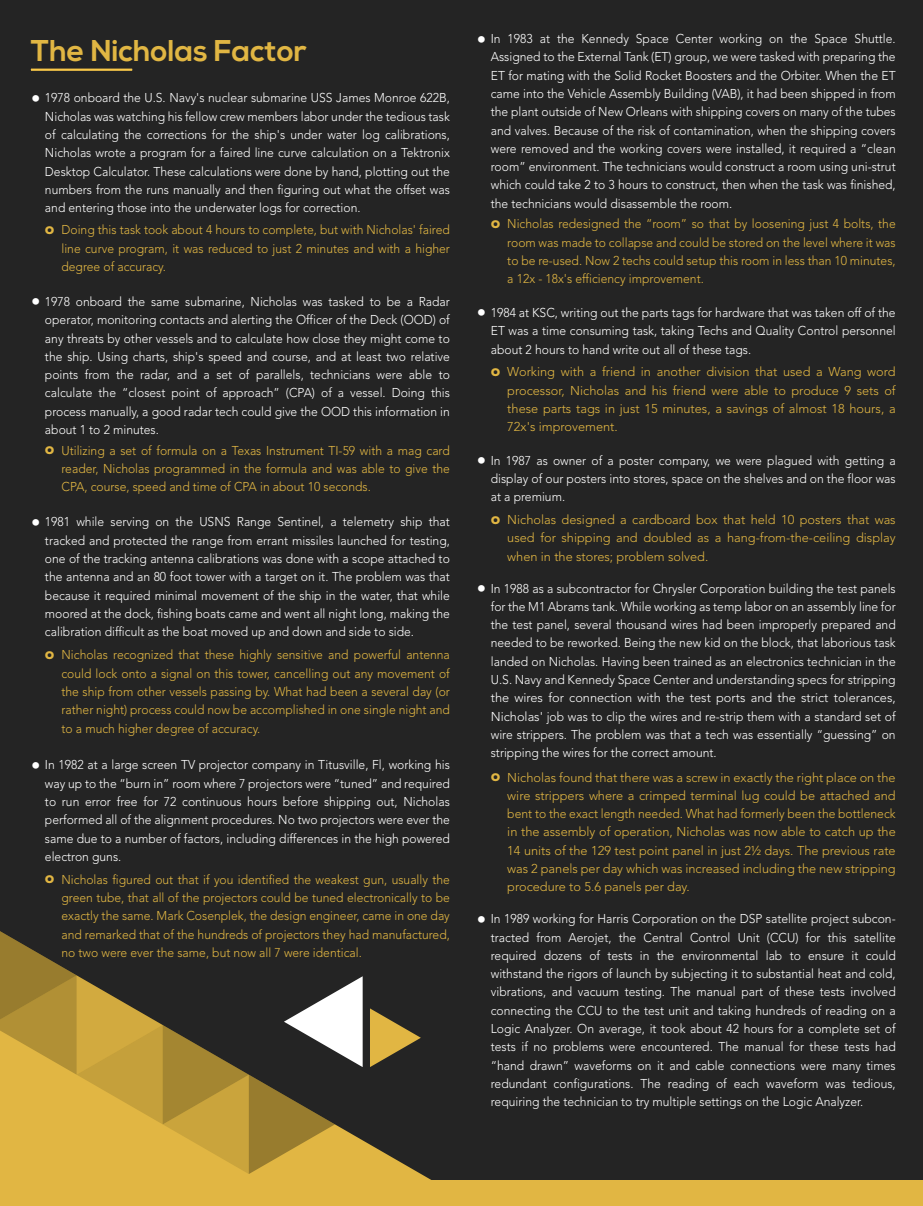
<style>
.page{position:relative;width:923px;height:1206px;background:#fff}
.page>*{position:absolute;margin:0;border:0;box-sizing:border-box;transform-origin:0 0}
.t1{font:700 30px "Nexa";color:#e1b643}
.t2{font:900 18.75px "Avenir";color:#fff}
.t3{font:900 15.75px "Avenir";color:#e1b643}
.t4{font:300 12.75px/18.3px "Avenir";color:#fff;text-align:justify;scale:.95 1}
.t5{font:300 12.75px/18.3px "Avenir";color:#e1b643;text-align:justify;scale:.95 1}
.t6{font:300 12.75px/18.3px "Avenir";color:#e1b643;text-align:justify}
</style>
<div class="page">
<div style="left:0;top:0;width:922px;height:1206px;background:#242424"></div>
<hr style="left:31px;top:69px;width:101px;height:2px;background:#f9c849">
<svg style="left:0;top:976px;width:431px;height:204px"></svg>
<svg style="left:0;top:931px;width:362px;height:243px"></svg>
<svg style="left:370px;top:1008px;width:50px;height:59px"></svg>
<div style="left:0;top:1180px;width:922px;height:26px;background:#e1b643"></div>
<h1 class="t1" style="left:31px;top:34px;width:277px">The Nicholas Factor</h1>
<p class="t4" style="left:45px;top:89px;width:427px">1978 onboard the U.S. Navy's nuclear submarine USS James Monroe 622B, Nicholas was watching his fellow crew members labor under the tedious task of calculating the corrections for the ship's under water log calibrations, Nicholas wrote a program for a faired line curve calculation on a Tektronix Desktop Calculator. These calculations were done by hand, plotting out the numbers from the runs manually and then figuring out what the offset was and entering those into the underwater logs for correction.</p>
<h2 class="t2" style="left:31px;top:87px;width:11px">•</h2>
<p class="t3" style="left:45px;top:219px;width:11px">o</p>
<p class="t5" style="left:61px;top:221px;width:410px">Doing this task took about 4 hours to complete, but with Nicholas' faired line curve program, it was reduced to just 2 minutes and with a higher degree of accuracy.</p>
<p class="t4" style="left:45px;top:292px;width:427px">1978 onboard the same submarine, Nicholas was tasked to be a Radar operator, monitoring contacts and alerting the Officer of the Deck (OOD) of any threats by other vessels and to calculate how close they might come to the ship. Using charts, ship's speed and course, and at least two relative points from the radar, and a set of parallels, technicians were able to calculate the “closest point of approach” (CPA) of a vessel. Doing this process manually, a good radar tech could give the OOD this information in about 1 to 2 minutes.</p>
<h2 class="t2" style="left:31px;top:291px;width:11px">•</h2>
<p class="t3" style="left:45px;top:439px;width:11px">o</p>
<p class="t5" style="left:61px;top:441px;width:410px">Utilizing a set of formula on a Texas Instrument TI-59 with a mag card reader, Nicholas programmed in the formula and was able to give the CPA, course, speed and time of CPA in about 10 seconds.</p>
<p class="t4" style="left:45px;top:513px;width:427px">1981 while serving on the USNS Range Sentinel, a telemetry ship that tracked and protected the range from errant missiles launched for testing, one of the tracking antenna calibrations was done with a scope attached to the antenna and an 80 foot tower with a target on it. The problem was that because it required minimal movement of the ship in the water, that while moored at the dock, fishing boats came and went all night long, making the calibration difficult as the boat moved up and down and side to side.</p>
<h2 class="t2" style="left:31px;top:511px;width:11px">•</h2>
<p class="t5" style="left:61px;top:646px;width:410px">Nicholas recognized that these highly sensitive and powerful antenna could lock onto a signal on this tower, cancelling out any movement of the ship from other vessels passing by. What had been a several day (or rather night) process could now be accomplished in one single night and to a much higher degree of accuracy.</p>
<p class="t3" style="left:45px;top:644px;width:11px">o</p>
<p class="t4" style="left:45px;top:756px;width:427px">In 1982 at a large screen TV projector company in Titusville, Fl, working his way up to the “burn in” room where 7 projectors were “tuned” and required to run error free for 72 continuous hours before shipping out, Nicholas performed all of the alignment procedures. No two projectors were ever the same due to a number of factors, including differences in the high powered electron guns.</p>
<h2 class="t2" style="left:31px;top:754px;width:11px">•</h2>
<p class="t3" style="left:45px;top:868px;width:11px">o</p>
<p class="t5" style="left:61px;top:870px;width:410px">Nicholas figured out that if you identified the weakest gun, usually the green tube, that all of the projectors could be tuned electronically to be exactly the same. Mark Cosenplek, the design engineer, came in one day and remarked that of the hundreds of projectors they had manufactured, no two were ever the same, but now all 7 were identical.</p>
<p class="t4" style="left:490px;top:30px;width:427px">In 1983 at the Kennedy Space Center working on the Space Shuttle.<br>Assigned to the External Tank (ET) group, we were tasked with preparing the ET for mating with the Solid Rocket Boosters and the Orbiter. When the ET came into the Vehicle Assembly Building (VAB), it had been shipped in from the plant outside of New Orleans with shipping covers on many of the tubes and valves. Because of the risk of contamination, when the shipping covers were removed and the working covers were installed, it required a “clean room” environment. The technicians would construct a room using uni-strut which could take 2 to 3 hours to construct, then when the task was finished, the technicians would disassemble the room.</p>
<h2 class="t2" style="left:476px;top:28px;width:11px">•</h2>
<p class="t5" style="left:507px;top:215px;width:410px">Nicholas redesigned the “room” so that by loosening just 4 bolts, the room was made to collapse and could be stored on the level where it was to be re-used. Now 2 techs could setup this room in less than 10 minutes, a 12x - 18x's efficiency improvement.</p>
<p class="t3" style="left:490px;top:213px;width:11px">o</p>
<p class="t4" style="left:490px;top:303px;width:427px">1984 at KSC, writing out the parts tags for hardware that was taken off of the ET was a time consuming task, taking Techs and Quality Control personnel about 2 hours to hand write out all of these tags.</p>
<h2 class="t2" style="left:476px;top:302px;width:11px">•</h2>
<p class="t6" style="left:507px;top:363px;width:390px">Working with a friend in another division that used a Wang word processor, Nicholas and his friend were able to produce 9 sets of these parts tags in just 15 minutes, a savings of almost 18 hours, a 72x's improvement.</p>
<p class="t3" style="left:490px;top:361px;width:11px">o</p>
<p class="t4" style="left:490px;top:451px;width:427px">In 1987 as owner of a poster company, we were plagued with getting a display of our posters into stores, space on the shelves and on the floor was at a premium.</p>
<h2 class="t2" style="left:476px;top:449px;width:11px">•</h2>
<p class="t6" style="left:507px;top:510px;width:390px">Nicholas designed a cardboard box that held 10 posters that was used for shipping and doubled as a hang-from-the-ceiling display when in the stores; problem solved.</p>
<p class="t3" style="left:490px;top:509px;width:11px">o</p>
<p class="t4" style="left:490px;top:579px;width:427px">In 1988 as a subcontractor for Chrysler Corporation building the test panels for the M1 Abrams tank. While working as temp labor on an assembly line for the test panel, several thousand wires had been improperly prepared and needed to be reworked. Being the new kid on the block, that laborious task landed on Nicholas. Having been trained as an electronics technician in the U.S. Navy and Kennedy Space Center and understanding specs for stripping the wires for connection with the test ports and the strict tolerances, Nicholas' job was to clip the wires and re-strip them with a standard set of wire strippers. The problem was that a tech was essentially “guessing” on stripping the wires for the correct amount.</p>
<h2 class="t2" style="left:476px;top:577px;width:11px">•</h2>
<p class="t6" style="left:507px;top:768px;width:390px">Nicholas found that there was a screw in exactly the right place on the wire strippers where a crimped terminal lug could be attached and bent to the exact length needed. What had formerly been the bottleneck in the assembly of operation, Nicholas was now able to catch up the 14 units of the 129 test point panel in just 2½ days. The previous rate was 2 panels per day which was increased including the new stripping procedure to 5.6 panels per day.</p>
<p class="t3" style="left:490px;top:766px;width:11px">o</p>
<p class="t4" style="left:490px;top:910px;width:427px">In 1989 working for Harris Corporation on the DSP satellite project subcon&shy;tracted from Aerojet, the Central Control Unit (CCU) for this satellite required dozens of tests in the environmental lab to ensure it could withstand the rigors of launch by subjecting it to substantial heat and cold, vibrations, and vacuum testing. The manual part of these tests involved connecting the CCU to the test unit and taking hundreds of reading on a Logic Analyzer. On average, it took about 42 hours for a complete set of tests if no problems were encountered. The manual for these tests had “hand drawn” waveforms on it and cable connections were many times redundant configurations. The reading of each waveform was tedious, requiring the technician to try multiple settings on the Logic Analyzer.</p>
<h2 class="t2" style="left:476px;top:908px;width:11px">•</h2>
</div>
